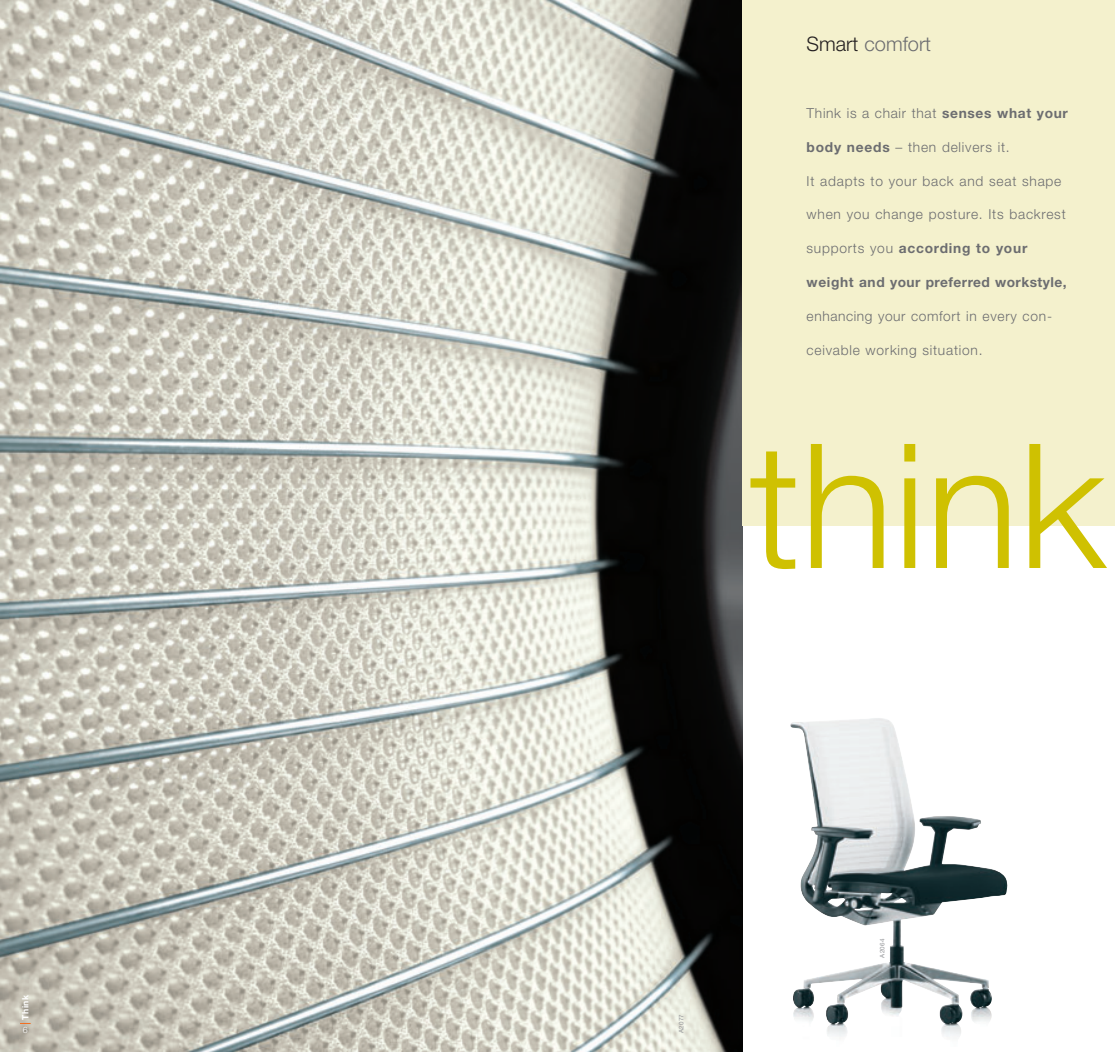
<style>
.page{position:relative;width:1115px;height:1052px;background:#fff}
.page>*{position:absolute;margin:0;border:0;box-sizing:border-box;transform-origin:0 0}
.t1{font:300 173.5px "Helvetica Neue";color:#cfc101}
.t2{font:300 20px "Helvetica Neue";color:#6c6d70}
.t3{font:300 13.75px "Helvetica Neue";letter-spacing:.055em;color:#6c6d70}
.t4{font:700 13.75px "Helvetica Neue";letter-spacing:.035em;color:#6c6d70}
.t5{font:700 13.75px "Helvetica Neue";letter-spacing:.055em;color:#6c6d70}
.t6{font:700 8.75px "Helvetica Neue";letter-spacing:.055em;color:#fff}
.t7{font:300 8.75px "Helvetica Neue";color:#fff}
.t8{font:6.25px "Helvetica Neue";letter-spacing:.055em;color:#939598}
.s1{color:#231f20}
.s2{font-weight:700}
.s3{font-weight:300}
</style>
<div class="page">
<img style="left:0;top:0;width:743px;height:1051px">
<img style="left:803px;top:887px;width:204px;height:150px">
<div style="left:743px;top:0;width:372px;height:525px;background:#f4f1cd"></div>
<p class="t6" style="left:22px;top:1019px;width:26px;rotate:-90deg">Think</p>
<p class="t7" style="left:23px;top:1026px;width:6px">6</p>
<h2 class="t2" style="left:807px;top:36px;width:126px"><span class="s1">Smart</span> comfort</h2>
<p class="t3" style="left:807px;top:108px;width:263px">Think is a chair that <span class="s2">senses what your</span></p>
<p class="t3" style="left:807px;top:142px;width:205px"><span class="s2">body needs</span> – then delivers it.</p>
<p class="t3" style="left:807px;top:176px;width:256px">It adapts to your back and seat shape</p>
<p class="t3" style="left:807px;top:210px;width:261px">when you change posture. Its backrest</p>
<p class="t5" style="left:807px;top:243px;width:222px"><span class="s3">supports you</span> according to your</p>
<p class="t4" style="left:807px;top:277px;width:262px">weight and your preferred workstyle,</p>
<p class="t3" style="left:807px;top:311px;width:247px">enhancing your comfort in every con-</p>
<p class="t3" style="left:807px;top:345px;width:177px">ceivable working situation.</p>
<h1 class="t1" style="left:749px;top:444px;width:358px">think</h1>
<p class="t8" style="left:679px;top:1033px;width:21px;rotate:-90deg">A2077</p>
<p class="t8" style="left:880px;top:957px;width:21px;rotate:-90deg">A2064</p>
</div>
